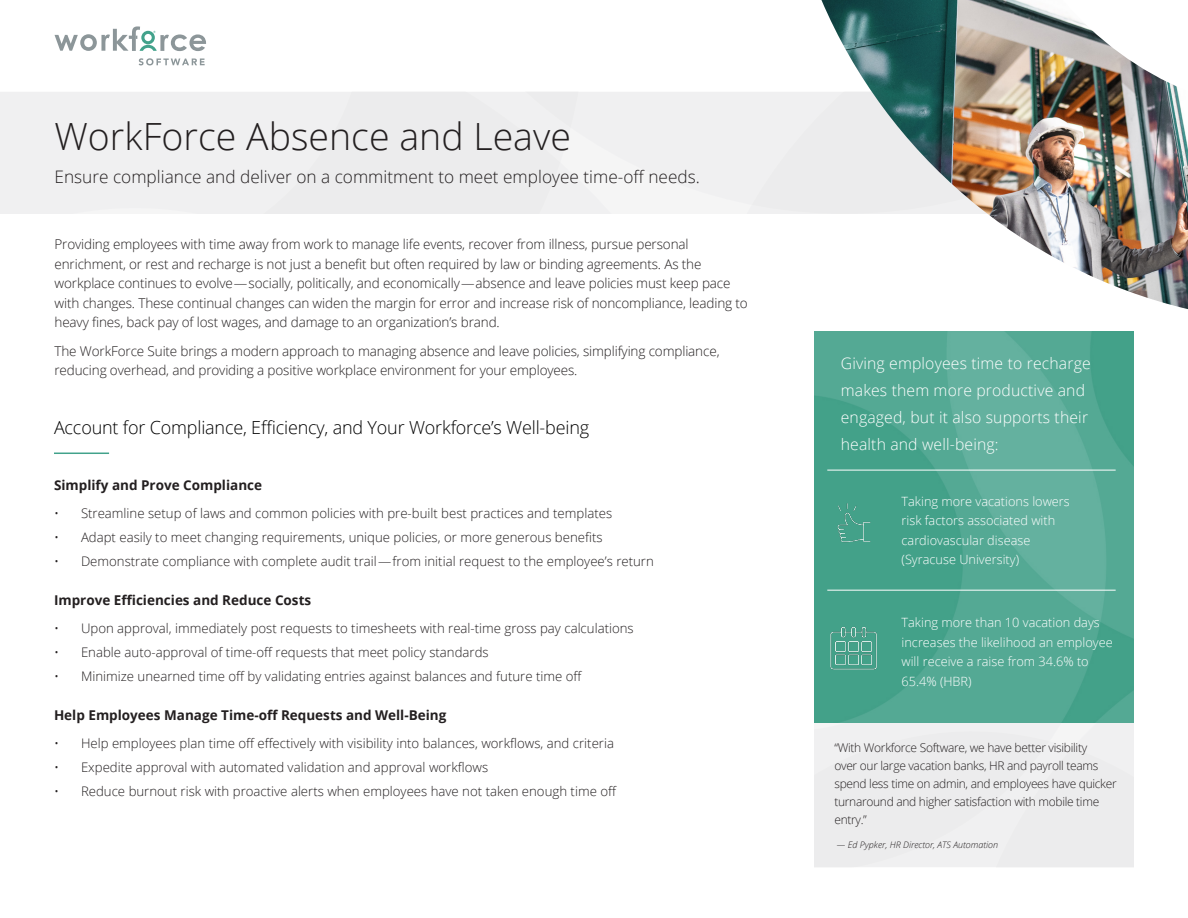
<style>
.page{position:relative;width:1188px;height:918px;background:#fff}
.page>*{position:absolute;margin:0;border:0;box-sizing:border-box;transform-origin:0 0}
.t1{font:300 37.5px "Open Sans";color:#231f20}
.t2{font:300 18px "Open Sans";letter-spacing:-.01em;color:#000}
.t3{font:300 17.25px "Open Sans";color:#231f20}
.t4{font:300 15.75px/27px "Open Sans";letter-spacing:.01em;color:#fff}
.t5{font:300 13.5px/19.5px "Open Sans";letter-spacing:-.01em;color:#231f20}
.t6{font:700 13.5px "Open Sans";color:#231f20}
.t7{font:300 13.2px "Open Sans";color:#231f20}
.t8{font:300 12.75px/19.5px "Open Sans";color:#fff}
.t9{font:300 12px/18px "Open Sans";letter-spacing:-.025em;color:#231f20}
.t10{font:italic 300 9px "Open Sans";color:#231f20}
</style>
<div class="page">
<div style="left:814px;top:723px;width:320px;height:144px;background:#ececed"></div>
<img style="left:814px;top:332px;width:320px;height:391px">
<hr style="left:827px;top:470px;width:289px;height:1px;background:#fff">
<hr style="left:827px;top:590px;width:289px;height:1px;background:#fff">
<div style="left:654px;top:92px;width:32px;height:95px;background:#f0f0f1"></div>
<div style="left:0;top:92px;width:654px;height:121px;background:#f0f0f1"></div>
<div style="left:686px;top:92px;width:135px;height:121px;background:#f0f0f1"></div>
<svg style="left:139px;top:58px;width:66px;height:7px"></svg>
<svg style="left:55px;top:26px;width:151px;height:25px"></svg>
<img style="left:834px;top:503px;width:40px;height:39px">
<img style="left:830px;top:624px;width:48px;height:48px">
<img style="left:821px;top:0;width:367px;height:309px">
<hr style="left:54px;top:453px;width:55px;height:1px;background:#42a28b">
<p class="t1" style="left:55px;top:110px;width:518px">WorkForce Absence and Leave</p>
<p class="t3" style="left:55px;top:165px;width:647px">Ensure compliance and deliver on a commitment to meet employee time-off needs.</p>
<p class="t5" style="left:55px;top:234px;width:695px">Providing employees with time away from work to manage life events, recover from illness, pursue personal enrichment, or rest and recharge is not just a benefit but often required by law or binding agreements. As the workplace continues to evolve — socially, politically, and economically — absence and leave policies must keep pace with changes. These continual changes can widen the margin for error and increase risk of noncompliance, leading to heavy fines, back pay of lost wages, and damage to an organization’s brand.</p>
<p class="t5" style="left:55px;top:341px;width:667px">The WorkForce Suite brings a modern approach to managing absence and leave policies, simplifying compliance, reducing overhead, and providing a positive workplace environment for your employees.</p>
<p class="t2" style="left:54px;top:415px;width:537px">Account for Compliance, Efficiency, and Your Workforce’s Well-being</p>
<p class="t6" style="left:54px;top:475px;width:210px">Simplify and Prove Compliance</p>
<p class="t7" style="left:54px;top:504px;width:560px">• Streamline setup of laws and common policies with pre-built best practices and templates</p>
<p class="t7" style="left:54px;top:528px;width:550px">• Adapt easily to meet changing requirements, unique policies, or more generous benefits</p>
<p class="t7" style="left:54px;top:552px;width:601px">• Demonstrate compliance with complete audit trail — from initial request to the employee’s return</p>
<p class="t6" style="left:54px;top:590px;width:259px">Improve Efficiencies and Reduce Costs</p>
<p class="t7" style="left:54px;top:619px;width:581px">• Upon approval, immediately post requests to timesheets with real-time gross pay calculations</p>
<p class="t7" style="left:54px;top:643px;width:436px">• Enable auto-approval of time-off requests that meet policy standards</p>
<p class="t7" style="left:54px;top:667px;width:530px">• Minimize unearned time off by validating entries against balances and future time off</p>
<p class="t6" style="left:54px;top:705px;width:394px">Help Employees Manage Time-off Requests and Well-Being</p>
<p class="t7" style="left:54px;top:734px;width:562px">• Help employees plan time off effectively with visibility into balances, workflows, and criteria</p>
<p class="t7" style="left:54px;top:758px;width:436px">• Expedite approval with automated validation and approval workflows</p>
<p class="t7" style="left:54px;top:782px;width:564px">• Reduce burnout risk with proactive alerts when employees have not taken enough time off</p>
<p class="t4" style="left:841px;top:349px;width:251px">Giving employees time to recharge makes them more productive and engaged, but it also supports their health and well-being:</p>
<p class="t8" style="left:902px;top:491px;width:170px">Taking more vacations lowers risk factors associated with cardiovascular disease (Syracuse University)</p>
<p class="t8" style="left:902px;top:613px;width:213px">Taking more than 10 vacation days increases the likelihood an employee will receive a raise from 34.6% to<br>65.4% (HBR)</p>
<p class="t9" style="left:834px;top:738px;width:284px">“With Workforce Software, we have better visibility<br>over our large vacation banks, HR and payroll teams spend less time on admin, and employees have quicker turnaround and higher satisfaction with mobile time entry.”</p>
<p class="t10" style="left:837px;top:838px;width:163px">— Ed Pypker, HR Director, ATS Automation</p>
</div>
